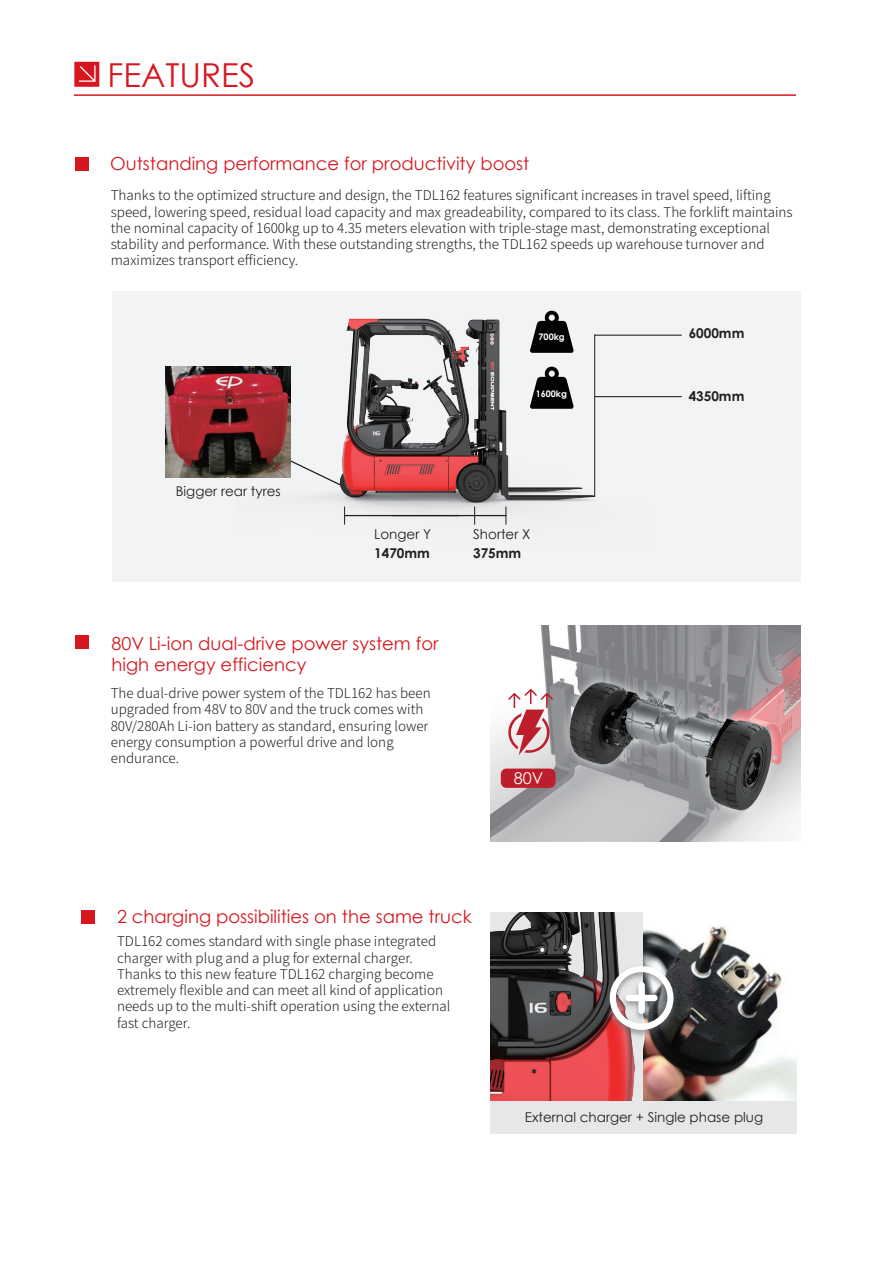
<style>
.page{position:relative;width:893px;height:1263px;background:#fff}
.page>*{position:absolute;margin:0;border:0;box-sizing:border-box;transform-origin:0 0}
.t1{font:33px "Century Gothic";color:#d7171f}
.t2{font:18px/21.6px "Century Gothic";color:#d7171f}
.t3{font:16.35px "Century Gothic";color:#fff}
.t4{font:300 13.5px/16.2px "Source Han Sans CN";color:#231f20}
.t5{font:13.5px "Century Gothic";color:#231f20}
.t6{font:700 13.5px "Century Gothic";color:#231f20}
.t7{font:700 9px "Century Gothic";color:#fff}
</style>
<div class="page">
<img style="left:490px;top:626px;width:311px;height:215px">
<div style="left:112px;top:291px;width:689px;height:290px;background:#f2f3f4"></div>
<div style="left:82px;top:910px;width:13px;height:13px;background:#d7171f"></div>
<div style="left:75px;top:635px;width:13px;height:14px;background:#d7171f"></div>
<div style="left:75px;top:157px;width:13px;height:14px;background:#d7171f"></div>
<hr style="left:74px;top:94px;width:722px;height:2px;background:#d7171f">
<svg style="left:74px;top:62px;width:25px;height:25px"></svg>
<img style="left:237px;top:310px;width:412px;height:215px">
<svg style="left:344px;top:506px;width:1px;height:19px"></svg>
<svg style="left:474px;top:506px;width:1px;height:19px"></svg>
<hr style="left:344px;top:515px;width:115px;height:1px;background:#231f20">
<svg style="left:505px;top:506px;width:1px;height:19px"></svg>
<hr style="left:594px;top:334px;width:1px;height:162px;background:#231f20">
<hr style="left:392px;top:515px;width:114px;height:1px;background:#231f20">
<hr style="left:595px;top:396px;width:87px;height:1px;background:#231f20">
<hr style="left:595px;top:335px;width:87px;height:1px;background:#231f20">
<div style="left:501px;top:768px;width:54px;height:20px;background:#be1d2c;border-radius:6px"></div>
<svg style="left:277px;top:453px;width:65px;height:34px"></svg>
<img style="left:166px;top:367px;width:125px;height:110px">
<svg style="left:530px;top:311px;width:44px;height:42px"></svg>
<svg style="left:530px;top:367px;width:44px;height:42px"></svg>
<img style="left:490px;top:912px;width:307px;height:189px">
<img style="left:555px;top:915px;width:172px;height:172px">
<svg style="left:610px;top:966px;width:63px;height:64px"></svg>
<div style="left:490px;top:1101px;width:307px;height:33px;background:#e6e7e9"></div>
<svg style="left:508px;top:689px;width:45px;height:66px"></svg>
<h1 class="t1" style="left:107px;top:52px;width:149px">FEATURES</h1>
<h2 class="t2" style="left:110px;top:153px;width:421px">Outstanding performance for productivity boost</h2>
<p class="t4" style="left:111px;top:188px;width:683px">Thanks to the optimized structure and design, the TDL162 features significant increases in travel speed, lifting speed, lowering speed, residual load capacity and max greadeability, compared to its class. The forklift maintains the nominal capacity of 1600kg up to 4.35 meters elevation with triple-stage mast, demonstrating exceptional stability and performance. With these outstanding strengths, the TDL162 speeds up warehouse turnover and maximizes transport efficiency.</p>
<p class="t7" style="left:539px;top:329px;width:28px">700kg</p>
<p class="t5" style="left:176px;top:482px;width:106px">Bigger rear tyres</p>
<p class="t7" style="left:536px;top:387px;width:33px">1600kg</p>
<p class="t5" style="left:374px;top:525px;width:58px">Longer Y</p>
<p class="t5" style="left:473px;top:525px;width:59px">Shorter X</p>
<p class="t6" style="left:374px;top:543px;width:57px">1470mm</p>
<p class="t6" style="left:473px;top:543px;width:50px">375mm</p>
<h2 class="t2" style="left:111px;top:632px;width:329px">80V Li-ion dual-drive power system for high energy efficiency</h2>
<p class="t4" style="left:111px;top:685px;width:322px">The dual-drive power system of the TDL162 has been upgraded from 48V to 80V and the truck comes with 80V/280Ah Li-ion battery as standard, ensuring lower energy consumption a powerful drive and long endurance.</p>
<p class="t3" style="left:514px;top:767px;width:31px">80V</p>
<h2 class="t2" style="left:117px;top:905px;width:356px">2 charging possibilities on the same truck</h2>
<p class="t4" style="left:117px;top:934px;width:335px">TDL162 comes standard with single phase integrated charger with plug and a plug for external charger.<br>Thanks to this new feature TDL162 charging become extremely flexible and can meet all kind of application needs up to the multi-shift operation using the external fast charger.</p>
<p class="t6" style="left:689px;top:323px;width:57px">6000mm</p>
<p class="t6" style="left:689px;top:386px;width:57px">4350mm</p>
<p class="t5" style="left:525px;top:1107px;width:240px">External charger + Single phase plug</p>
</div>
